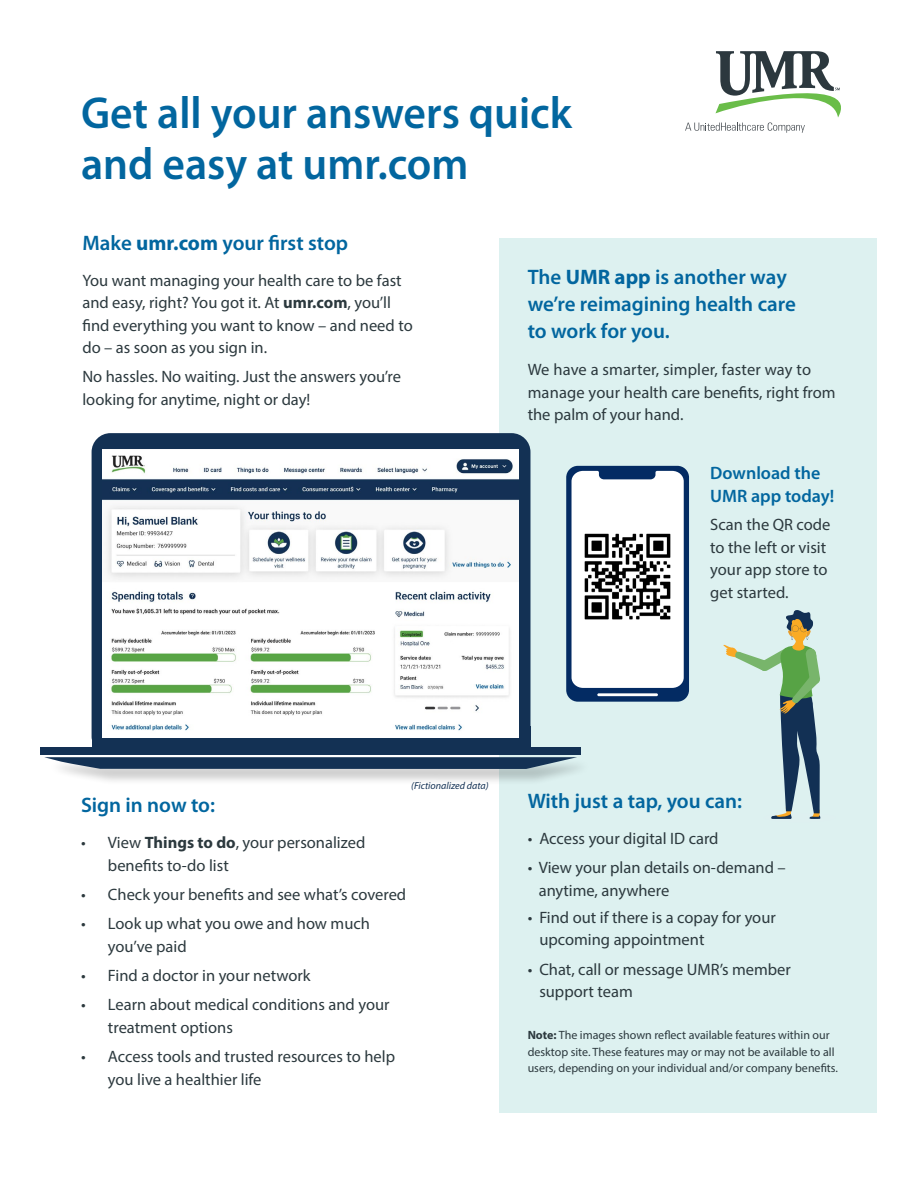
<style>
.page{position:relative;width:918px;height:1188px;background:#fff}
.page>*{position:absolute;margin:0;border:0;box-sizing:border-box;transform-origin:0 0}
.t1{font:600 45px/51px "Myriad Pro";color:#02669f}
.t2{font:600 21px/27px "Myriad Pro";color:#02669f}
.t3{font:600 18px/22.5px "Myriad Pro";color:#02669f}
.t4{font:16.5px/22.5px "Myriad Pro";color:#2c393e}
.t5{font:12px/16.5px "Myriad Pro";color:#2c393e}
.t6{font:italic 10.05px "Myriad Pro";color:#133154}
.s1{font-weight:700}
</style>
<div class="page">
<div style="left:499px;top:238px;width:378px;height:874px;background:#ddf1f0"></div>
<svg style="left:685px;top:51px;width:156px;height:82px"></svg>
<div style="left:566px;top:466px;width:123px;height:236px;background:#032b63;border-radius:12px"></div>
<div style="left:572px;top:471px;width:112px;height:217px;background:#fff"></div>
<hr style="left:597px;top:693px;width:61px;height:3px;background:#fff">
<img style="left:578px;top:526px;width:99px;height:101px">
<div style="left:92px;top:433px;width:438px;height:314px;background:#133154"></div>
<div style="left:40px;top:747px;width:541px;height:8px;background:#133154"></div>
<div style="left:48px;top:759px;width:544px;height:27px;background:#000;opacity:.2"></div>
<svg style="left:44px;top:757px;width:533px;height:12px;background:#2c4766"></svg>
<div style="left:92px;top:731px;width:7px;height:21px;background:#133154"></div>
<div style="left:523px;top:726px;width:7px;height:25px;background:#133154"></div>
<img style="left:103px;top:449px;width:416px;height:289px">
<svg style="left:723px;top:610px;width:98px;height:209px"></svg>
<h1 class="t1" style="left:81px;top:89px;width:493px">Get all your answers quick and easy at umr.com</h1>
<h2 class="t2" style="left:82px;top:229px;width:267px">Make <span class="s1">umr.com</span> your frst stop</h2>
<p class="t4" style="left:82px;top:269px;width:332px">You want managing your health care to be fast and easy, right? You got it. At <span class="s1">umr.com</span>, you’ll fnd everything you want to know – and need to do – as soon as you sign in.</p>
<p class="t4" style="left:82px;top:365px;width:320px">No hassles. No waiting. Just the answers you’re looking for anytime, night or day!</p>
<p class="t2" style="left:528px;top:263px;width:270px">The <span class="s1">UMR app</span> is another way we’re reimagining health care to work for you.</p>
<p class="t4" style="left:528px;top:358px;width:309px">We have a smarter, simpler, faster way to manage your health care benefts, right from the palm of your hand.</p>
<h3 class="t3" style="left:710px;top:462px;width:126px">Download the<br>UMR app today!</h3>
<p class="t4" style="left:710px;top:513px;width:122px">Scan the QR code to the left or visit your app store to get started.</p>
<p class="t6" style="left:411px;top:780px;width:79px">(Fictionalized data)</p>
<h2 class="t2" style="left:81px;top:792px;width:136px">Sign in now to:</h2>
<p class="t4" style="left:108px;top:831px;width:259px;text-indent:-27px">• View <span class="s1">Things to do</span>, your personalized benefts to-do list</p>
<p class="t4" style="left:81px;top:883px;width:327px">• Check your benefts and see what’s covered</p>
<p class="t4" style="left:108px;top:912px;width:264px;text-indent:-27px">• Look up what you owe and how much you’ve paid</p>
<p class="t4" style="left:81px;top:964px;width:231px">• Find a doctor in your network</p>
<p class="t4" style="left:108px;top:993px;width:283px;text-indent:-27px">• Learn about medical conditions and your treatment options</p>
<p class="t4" style="left:108px;top:1045px;width:289px;text-indent:-27px">• Access tools and trusted resources to help you live a healthier life</p>
<p class="t2" style="left:528px;top:788px;width:216px">With just a tap, you can:</p>
<p class="t4" style="left:528px;top:827px;width:192px">• Access your digital ID card</p>
<p class="t4" style="left:539px;top:856px;width:249px;text-indent:-11px">• View your plan details on-demand – anytime, anywhere</p>
<p class="t4" style="left:539px;top:906px;width:238px;text-indent:-12px">• Find out if there is a copay for your upcoming appointment</p>
<p class="t4" style="left:539px;top:958px;width:253px;text-indent:-12px">• Chat, call or message UMR’s member support team</p>
<p class="t5" style="left:528px;top:1027px;width:312px"><span class="s1">Note:</span> The images shown refect available features within our desktop site. These features may or may not be available to all users, depending on your individual and/or company benefts.</p>
</div>
